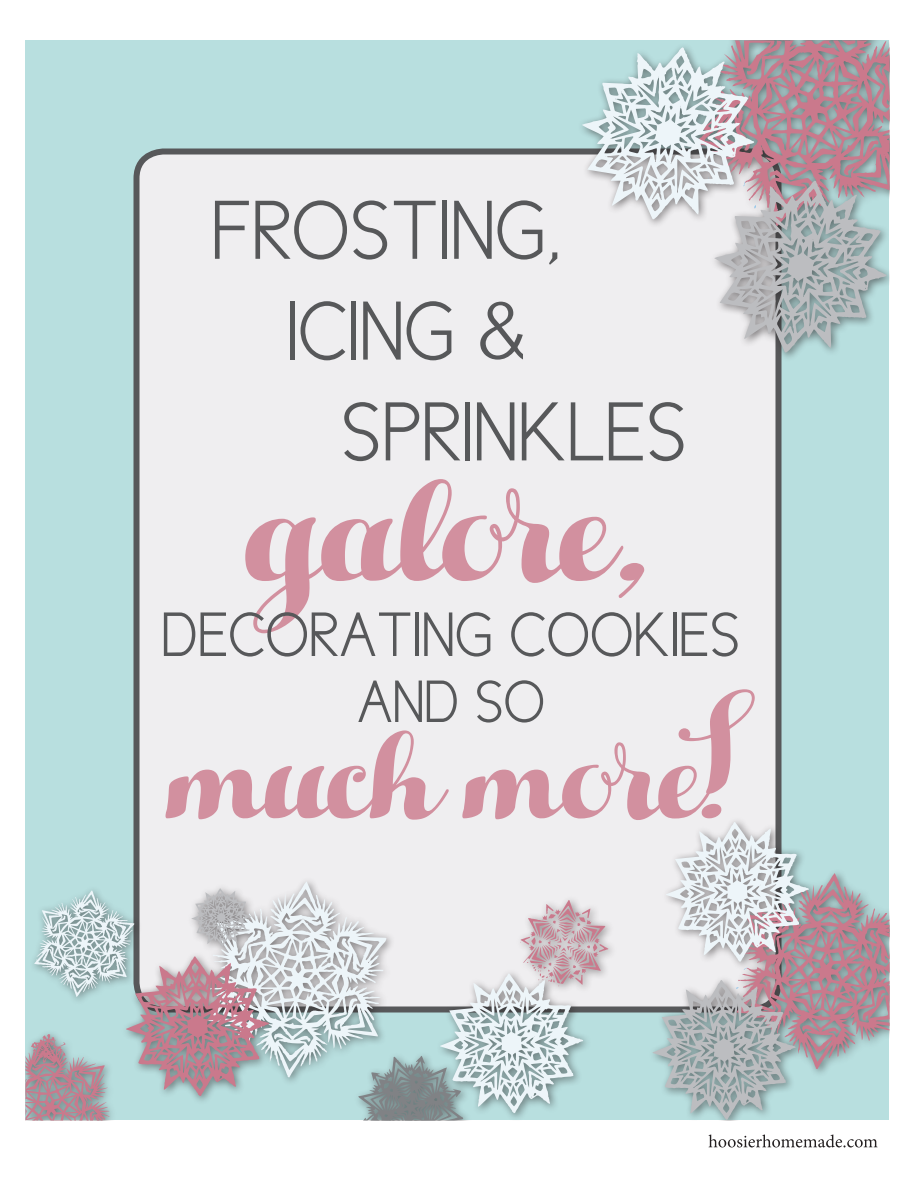
<style>
.page{position:relative;width:918px;height:1188px;background:#fff}
.page>*{position:absolute;margin:0;border:0;box-sizing:border-box;transform-origin:0 0}
.t1{font:168px "Hello Script";color:#d2909f}
.t2{font:138px "Hello Script";color:#d2909f}
.t3{font:84px "Cicle Semi";color:#57585a}
.t4{font:63px "Cicle Semi";color:#57585a}
.t5{font:60px "Cicle Semi";color:#57585a}
</style>
<div class="page">
<svg style="left:709px;top:1134px;width:169px;height:14px"></svg>
<div style="left:26px;top:40px;width:864px;height:1080px;background:#b8dfdf"></div>
<div style="left:136px;top:152px;width:642px;height:858px;background:#efeef0;border-radius:27px"></div>
<svg style="left:520px;top:40px;width:370px;height:402px"></svg>
<div style="left:26px;top:817px;width:864px;height:303px;background:#231f20;opacity:.6"></div>
<svg style="left:653px;top:822px;width:237px;height:298px"></svg>
<svg style="left:26px;top:809px;width:583px;height:311px"></svg>
<p class="t3" style="left:211px;top:186px;width:351px">FROSTING,</p>
<p class="t3" style="left:287px;top:287px;width:242px">ICING &amp;</p>
<p class="t3" style="left:341px;top:388px;width:348px">SPRINKLES</p>
<h1 class="t1" style="left:244px;top:424px;width:420px">galore,</h1>
<p class="t4" style="left:162px;top:602px;width:580px">DECORATING COOKIES</p>
<p class="t5" style="left:357px;top:670px;width:190px">AND SO</p>
<h2 class="t2" style="left:164px;top:690px;width:575px">much more!</h2>
</div>
